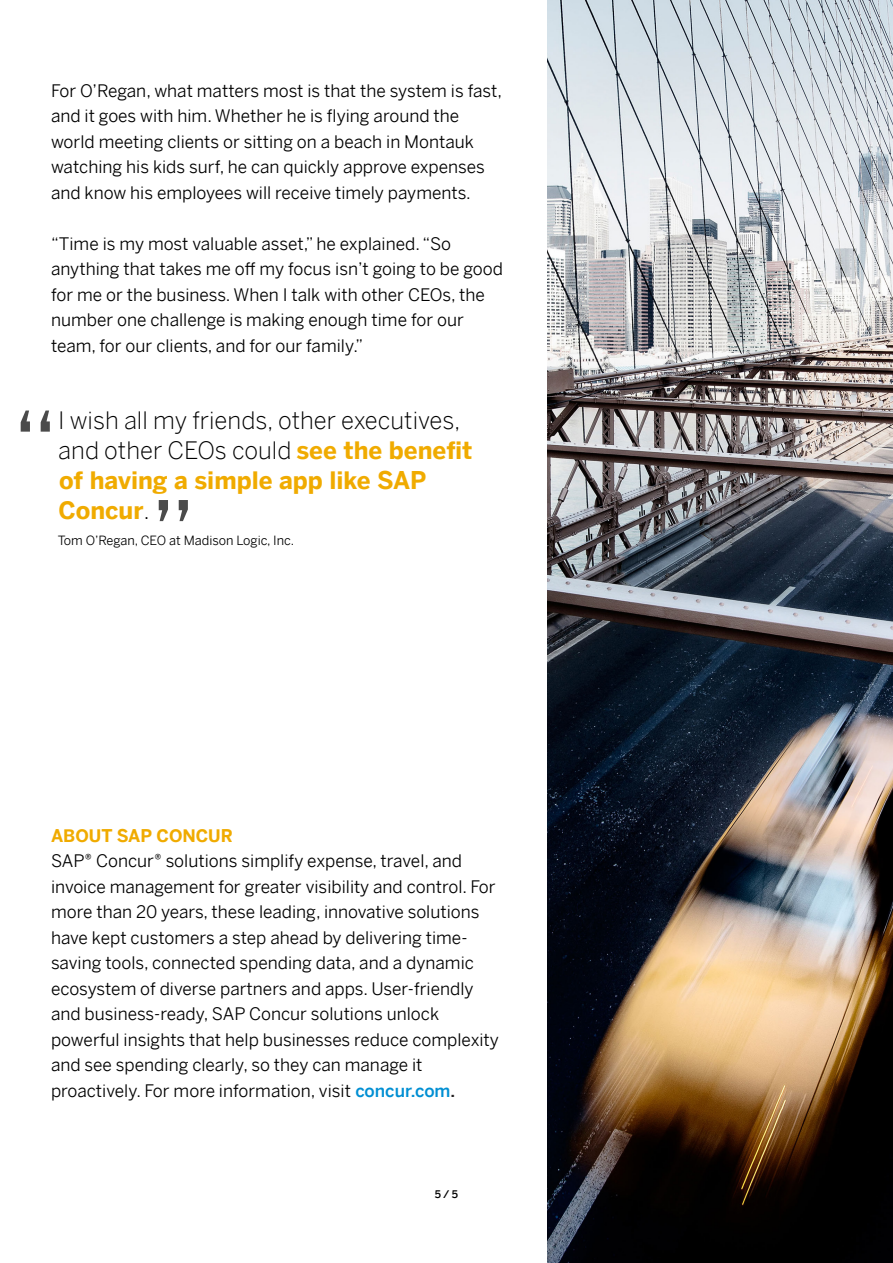
<style>
.page{position:relative;width:893px;height:1263px;background:#fff}
.page>*{position:absolute;margin:0;border:0;box-sizing:border-box;transform-origin:0 0}
.CS____03_Quote_autho{font:108px "Benton Sans";color:#4b4b4b}
.CS____03_Quote_call{font:300 24px/30px "Benton Sans";color:#000}
.CS____01_Section_Hea{font:17.25px/25.5px "Benton Sans";color:#000}
.CS____03_Quote_autho-2{font:12.75px "Benton Sans";color:#000}
.CS____80_Folio_page{font:500 10.5px "Benton Sans";color:#000}
.s1{font-weight:700;color:#f0ab00}
.s2{font-weight:500;color:#008fd3}
.s3{font-weight:500;color:#231f20}
</style>
<div class="page">
<img style="left:547px;top:0;width:346px;height:1263px">
<p class="CS____01_Section_Hea" style="left:51px;top:75px;width:452px">For O’Regan, what matters most is that the system is fast, and it goes with him. Whether he is flying around the world meeting clients or sitting on a beach in Montauk watching his kids surf, he can quickly approve expenses and know his employees will receive timely payments.</p>
<p class="CS____01_Section_Hea" style="left:51px;top:228px;width:453px">“Time is my most valuable asset,” he explained. “So anything that takes me off my focus isn’t going to be good for me or the business. When I talk with other CEOs, the number one challenge is making enough time for our team, for our clients, and for our family.”</p>
<p class="CS____03_Quote_autho" style="left:11px;top:359px;width:50px">“</p>
<p class="CS____03_Quote_call" style="left:58px;top:402px;width:416px">I wish all my friends, other executives, and other CEOs could <span class="s1">see the benefit of having a simple app like SAP<br>Concur</span>.</p>
<p class="CS____03_Quote_autho-2" style="left:58px;top:530px;width:238px">Tom O’Regan, CEO at Madison Logic, Inc.</p>
<p class="CS____03_Quote_autho" style="left:149px;top:449px;width:50px">”</p>
<p class="CS____01_Section_Hea" style="left:51px;top:820px;width:449px"><span class="s1">ABOUT SAP CONCUR<br></span>SAP® Concur® solutions simplify expense, travel, and invoice management for greater visibility and control. For more than 20 years, these leading, innovative solutions have kept customers a step ahead by delivering time&shy;saving tools, connected spending data, and a dynamic ecosystem of diverse partners and apps. User-friendly and business-ready, SAP Concur solutions unlock powerful insights that help businesses reduce complexity and see spending clearly, so they can manage it proactively. For more information, visit <span class="s2">concur.com</span><span class="s3">.</span></p>
<p class="CS____80_Folio_page" style="left:435px;top:1185px;width:25px">5 / 5</p>
</div>
